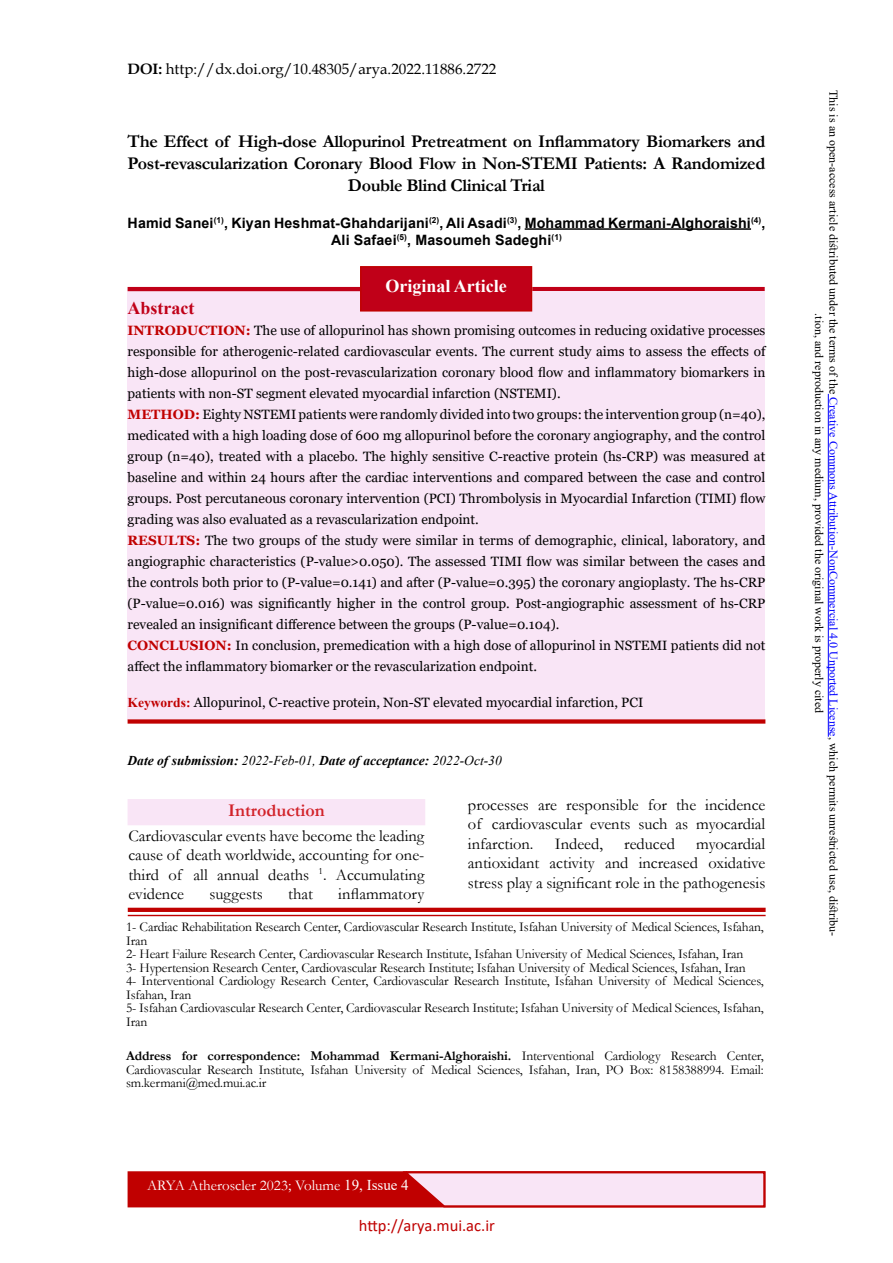
<style>
.page{position:relative;width:893px;height:1263px;background:#fff}
.page>*{position:absolute;margin:0;border:0;box-sizing:border-box;transform-origin:0 0}
.t1{font:700 18px/21.6px "Garamond";letter-spacing:-.02em;color:#000;text-align:center}
.t2{font:700 18px "Times New Roman";color:#fff}
.t3{font:700 18px "Garamond";color:#d2232a}
.t4{font:700 18px "Times New Roman";color:#c00018}
.t5{font:16.5px/19.5px "Garamond";color:#000;text-align:justify}
.t6{font:16.5px "Calibri";color:#c00000}
.t7{font:15px "Book Antiqua";color:#000}
.t8{font:15px "Garamond";color:#fff}
.t9{font:700 14.25px/17.1px "Arial";letter-spacing:.01em;color:#000;text-align:center}
.t10{font:13.5px/21px "Georgia";color:#000}
.t11{font:13.5px/13.5px "Garamond";letter-spacing:-.01em;color:#000}
.t12{font:italic 700 13.5px "Times New Roman";color:#000}
.t13{font:12px/14.4px "Times New Roman";color:#000;text-align:center}
.s1{font-weight:700}
.s2{font-weight:700;color:#c00000}
.s3{font-family:"Times New Roman";font-weight:700;color:#c00000}
.s4{font-weight:400}
.s5{font-family:"Times New Roman"}
.s6{color:#00f}
</style>
<div class="page">
<hr style="left:525px;top:228px;width:226px;height:2px;background:#000">
<hr style="left:532px;top:287px;width:233px;height:4px;background:#c00018">
<div style="left:128px;top:291px;width:637px;height:428px;background:#f9e5f6"></div>
<div style="left:360px;top:266px;width:172px;height:46px;background:#c00018;border:1px solid #c00000"></div>
<hr style="left:128px;top:287px;width:232px;height:4px;background:#c00018">
<div style="left:128px;top:719px;width:637px;height:5px;background:#c00000"></div>
<hr style="left:128px;top:908px;width:638px;height:4px;background:#c00000">
<hr style="left:128px;top:915px;width:638px;height:1px;background:#c00000">
<hr style="left:828px;top:394px;width:1px;height:343px;background:#00f">
<div style="left:128px;top:1171px;width:637px;height:36px;background:#c00000;border:1px solid #c00000"></div>
<svg style="left:400px;top:1171px;width:366px;height:37px;background:#edb8c5"></svg>
<div style="left:128px;top:799px;width:297px;height:26px;background:#f9e5f6"></div>
<p class="t7" style="left:128px;top:59px;width:370px"><span class="s1">DOI:</span> http://dx.doi.org/10.48305/arya.2022.11886.2722</p>
<h1 class="t1" style="left:128px;top:131px;width:639px">The Effect of High-dose Allopurinol Pretreatment on Inflammatory Biomarkers and<br>Post-revascularization Coronary Blood Flow in Non-STEMI Patients: A Randomized<br>Double Blind Clinical Trial</h1>
<p class="t9" style="left:128px;top:214px;width:639px">Hamid Sanei<sup>(1)</sup>, Kiyan Heshmat-Ghahdarijani<sup>(2)</sup>, Ali Asadi<sup>(3)</sup>, Mohammad Kermani-Alghoraishi<sup>(4)</sup>,<br>Ali Safaei<sup>(5)</sup>, Masoumeh Sadeghi<sup>(1)</sup></p>
<h1 class="t2" style="left:385px;top:272px;width:123px">Original Article</h1>
<h1 class="t4" style="left:128px;top:295px;width:68px">Abstract</h1>
<p class="t10" style="left:128px;top:320px;width:639px"><span class="s2">INTRODUCTION:</span> The use of allopurinol has shown promising outcomes in reducing oxidative processes responsible for atherogenic-related cardiovascular events. The current study aims to assess the effects of high-dose allopurinol on the post-revascularization coronary blood flow and inflammatory biomarkers in patients with non-ST segment elevated myocardial infarction (NSTEMI).<br><span class="s2">METHOD:</span> Eighty NSTEMI patients were randomly divided into two groups: the intervention group (n=40), medicated with a high loading dose of 600 mg allopurinol before the coronary angiography, and the control group (n=40), treated with a placebo. The highly sensitive C-reactive protein (hs-CRP) was measured at baseline and within 24 hours after the cardiac interventions and compared between the case and control groups. Post percutaneous coronary intervention (PCI) Thrombolysis in Myocardial Infarction (TIMI) flow grading was also evaluated as a revascularization endpoint.<br><span class="s2">RESULTS:</span> The two groups of the study were similar in terms of demographic, clinical, laboratory, and angiographic characteristics (P-value&gt;0.050). The assessed TIMI flow was similar between the cases and the controls both prior to (P-value=0.141) and after (P-value=0.395) the coronary angioplasty. The hs-CRP (P-value=0.016) was significantly higher in the control group. Post-angiographic assessment of hs-CRP revealed an insignificant difference between the groups (P-value=0.104).<br><span class="s2">CONCLUSION:</span> In conclusion, premedication with a high dose of allopurinol in NSTEMI patients did not affect the inflammatory biomarker or the revascularization endpoint.</p>
<p class="t10" style="left:128px;top:692px;width:517px"><span class="s3">Keywords:</span> Allopurinol, C-reactive protein, Non-ST elevated myocardial infarction, PCI</p>
<p class="t12" style="left:128px;top:751px;width:376px">Date of submission: <span class="s4">2022-Feb-01,</span> Date of acceptance: <span class="s4">2022-Oct-30</span></p>
<h1 class="t3" style="left:228px;top:798px;width:98px">Introduction</h1>
<p class="t5" style="left:128px;top:825px;width:297px">Cardiovascular events have become the leading cause of death worldwide, accounting for one&shy;third of all annual deaths <sup>1</sup>. Accumulating evidence</p>
<p class="t5" style="left:209px;top:884px;width:55px">suggests</p>
<p class="t5" style="left:288px;top:884px;width:26px">that</p>
<p class="t5" style="left:338px;top:884px;width:88px">inflammatory</p>
<p class="t5" style="left:468px;top:794px;width:299px">processes are responsible for the incidence of cardiovascular events such as myocardial infarction.</p>
<p class="t5" style="left:468px;top:833px;width:299px;text-indent:228px">myocardial antioxidant activity and increased oxidative stress play a significant role in the pathogenesis</p>
<p class="t5" style="left:555px;top:833px;width:50px">Indeed,</p>
<p class="t5" style="left:624px;top:833px;width:52px">reduced</p>
<p class="t11" style="left:126px;top:920px;width:639px">1- Cardiac Rehabilitation Research Center, Cardiovascular Research Institute, Isfahan University of Medical Sciences, Isfahan, Iran<br>2- Heart Failure Research Center, Cardiovascular Research Institute, Isfahan University of Medical Sciences, Isfahan, Iran<br>3- Hypertension Research Center, Cardiovascular Research Institute; Isfahan University of Medical Sciences, Isfahan, Iran<br>4- Interventional Cardiology Research Center, Cardiovascular Research Institute, Isfahan University of Medical Sciences, Isfahan, Iran<br>5- Isfahan Cardiovascular Research Center, Cardiovascular Research Institute; Isfahan University of Medical Sciences, Isfahan, Iran</p>
<p class="t11" style="left:126px;top:1049px;width:639px;text-align:justify"><span class="s1">Address for correspondence: Mohammad Kermani-Alghoraishi.</span> Interventional Cardiology Research Center, Cardiovascular Research Institute, Isfahan University of Medical Sciences, Isfahan, Iran, PO Box: 8158388994. Email: sm.kermani@med.mui.ac.ir</p>
<p class="t8" style="left:147px;top:1175px;width:263px">ARYA Atheroscler 2023; Volume <span class="s5">19, Issue 4</span></p>
<p class="t6" style="left:359px;top:1214px;width:137px">http://arya.mui.ac.ir</p>
<p class="t13" style="left:841px;top:90px;width:848px;rotate:90deg">This is an open-access article distributed under the terms of the <span class="s6">Creative Commons Attribution-NonCommercial 4.0 Unported License</span>, which permits unrestricted use, distribu-.tion, and reproduction in any medium, provided the original work is properly cited</p>
</div>
